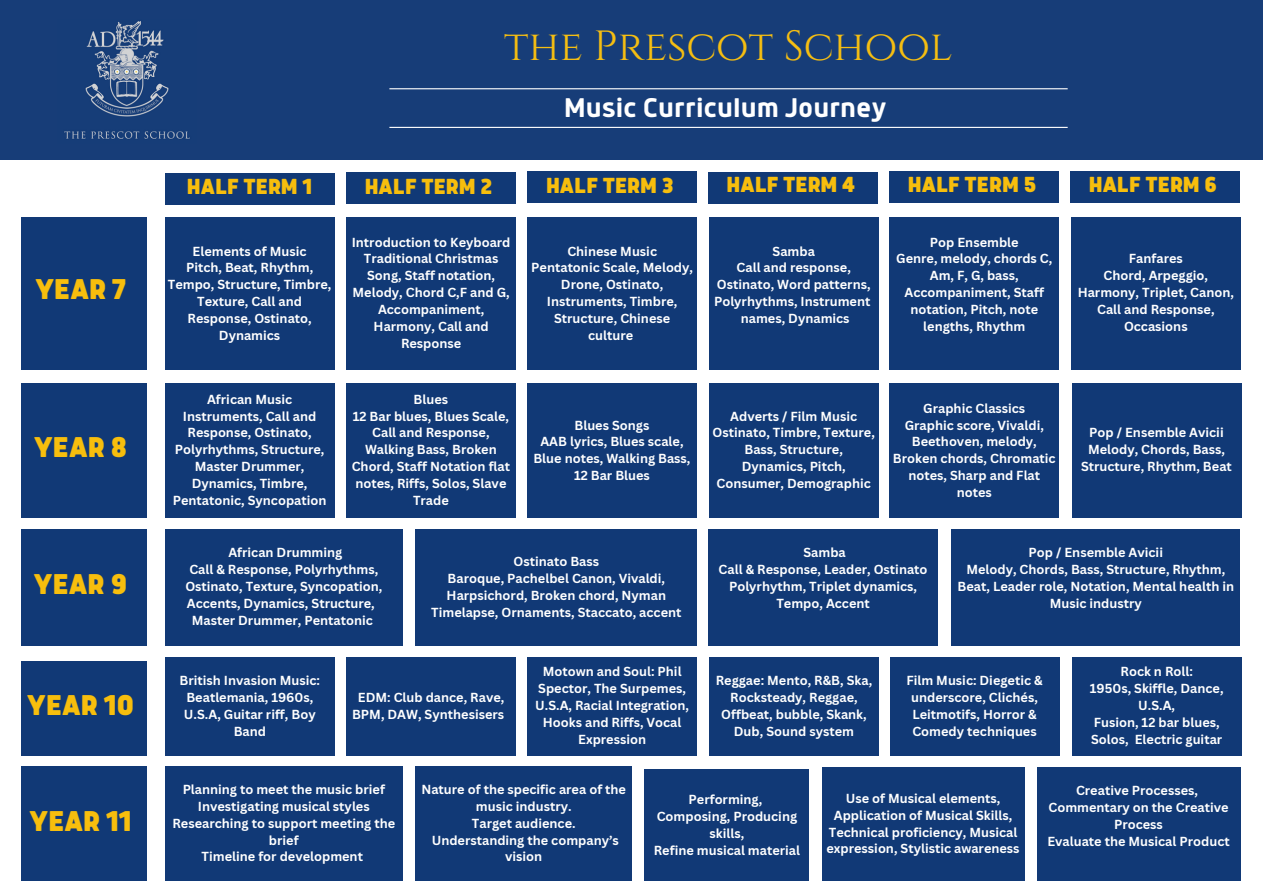
<style>
.page{position:relative;width:1263px;height:894px;background:#fff}
.page>*{position:absolute;margin:0;border:0;box-sizing:border-box;transform-origin:0 0}
.t1{font:42.15px "Cinzel";color:#f5be12}
.t2{font:900 31.65px "Anteb";color:#f7be0d}
.t3{font:700 29.85px "Anteb";color:#fff}
.t4{font:900 24px "Anteb";color:#f7be0d}
.t5{font:700 12.75px/16.8px "Canva Sans";color:#fff;text-align:center}
</style>
<div class="page">
<div style="left:0;top:0;width:1262px;height:159px;background:#173d78"></div>
<hr style="left:389px;top:88px;width:679px;height:1px;background:#fff">
<hr style="left:389px;top:127px;width:679px;height:1px;background:#fff">
<div style="left:21px;top:217px;width:125px;height:153px;background:#0c3573"></div>
<div style="left:165px;top:173px;width:170px;height:32px;background:#0c3573"></div>
<div style="left:346px;top:172px;width:170px;height:31px;background:#0c3573"></div>
<div style="left:527px;top:172px;width:170px;height:31px;background:#0c3573"></div>
<div style="left:708px;top:172px;width:170px;height:31px;background:#0c3573"></div>
<div style="left:889px;top:172px;width:170px;height:31px;background:#0c3573"></div>
<div style="left:1070px;top:172px;width:170px;height:31px;background:#0c3573"></div>
<div style="left:165px;top:217px;width:170px;height:153px;background:#0c3573"></div>
<div style="left:346px;top:217px;width:170px;height:153px;background:#0c3573"></div>
<div style="left:527px;top:217px;width:170px;height:153px;background:#0c3573"></div>
<div style="left:709px;top:217px;width:170px;height:153px;background:#0c3573"></div>
<div style="left:889px;top:217px;width:170px;height:153px;background:#0c3573"></div>
<div style="left:1071px;top:217px;width:170px;height:153px;background:#0c3573"></div>
<div style="left:21px;top:383px;width:125px;height:134px;background:#0c3573"></div>
<div style="left:346px;top:383px;width:170px;height:134px;background:#0c3573"></div>
<div style="left:165px;top:383px;width:170px;height:134px;background:#0c3573"></div>
<div style="left:527px;top:383px;width:170px;height:134px;background:#0c3573"></div>
<div style="left:709px;top:383px;width:170px;height:134px;background:#0c3573"></div>
<div style="left:889px;top:383px;width:170px;height:134px;background:#0c3573"></div>
<div style="left:1072px;top:383px;width:169px;height:134px;background:#0c3573"></div>
<div style="left:21px;top:529px;width:125px;height:116px;background:#0c3573"></div>
<div style="left:165px;top:529px;width:238px;height:116px;background:#0c3573"></div>
<div style="left:416px;top:529px;width:281px;height:116px;background:#0c3573"></div>
<div style="left:708px;top:529px;width:230px;height:116px;background:#0c3573"></div>
<div style="left:951px;top:529px;width:289px;height:116px;background:#0c3573"></div>
<div style="left:21px;top:661px;width:125px;height:94px;background:#0c3573"></div>
<div style="left:346px;top:657px;width:170px;height:98px;background:#0c3573"></div>
<div style="left:165px;top:657px;width:170px;height:98px;background:#0c3573"></div>
<div style="left:527px;top:657px;width:170px;height:98px;background:#0c3573"></div>
<div style="left:709px;top:657px;width:170px;height:98px;background:#0c3573"></div>
<div style="left:890px;top:657px;width:169px;height:98px;background:#0c3573"></div>
<div style="left:1072px;top:657px;width:170px;height:98px;background:#0c3573"></div>
<div style="left:21px;top:766px;width:125px;height:114px;background:#0c3573"></div>
<div style="left:165px;top:766px;width:238px;height:114px;background:#0c3573"></div>
<div style="left:415px;top:766px;width:217px;height:114px;background:#0c3573"></div>
<div style="left:644px;top:769px;width:165px;height:111px;background:#0c3573"></div>
<div style="left:822px;top:767px;width:202px;height:113px;background:#0c3573"></div>
<div style="left:1037px;top:767px;width:203px;height:113px;background:#0c3573"></div>
<img style="left:64px;top:21px;width:126px;height:118px">
<p class="t1" style="left:504px;top:17px;width:450px">the Prescot School</p>
<p class="t3" style="left:564px;top:94px;width:324px">Music Curriculum Journey</p>
<p class="t2" style="left:35px;top:275px;width:92px">YEAR 7</p>
<p class="t2" style="left:34px;top:433px;width:95px">YEAR 8</p>
<p class="t2" style="left:34px;top:570px;width:95px">YEAR 9</p>
<p class="t4" style="left:187px;top:176px;width:127px">HALF TERM 1</p>
<p class="t4" style="left:365px;top:176px;width:129px">HALF TERM 2</p>
<p class="t4" style="left:546px;top:175px;width:129px">HALF TERM 3</p>
<p class="t4" style="left:727px;top:174px;width:130px">HALF TERM 4</p>
<p class="t4" style="left:908px;top:174px;width:129px">HALF TERM 5</p>
<p class="t4" style="left:1089px;top:174px;width:130px">HALF TERM 6</p>
<p class="t5" style="left:168px;top:242px;width:165px">Elements of Music<br>Pitch, Beat, Rhythm,<br>Tempo, Structure, Timbre,<br>Texture, Call and<br>Response, Ostinato,<br>Dynamics</p>
<p class="t5" style="left:173px;top:390px;width:155px">African Music<br>Instruments, Call and<br>Response, Ostinato,<br>Polyrhythms, Structure,<br>Master Drummer,<br>Dynamics, Timbre,<br>Pentatonic, Syncopation</p>
<p class="t5" style="left:352px;top:233px;width:160px">Introduction to Keyboard<br>Traditional Christmas<br>Song, Staff notation,<br>Melody, Chord C,F and G,<br>Accompaniment,<br>Harmony, Call and<br>Response</p>
<p class="t5" style="left:531px;top:242px;width:163px">Chinese Music<br>Pentatonic Scale, Melody,<br>Drone, Ostinato,<br>Instruments, Timbre,<br>Structure, Chinese culture</p>
<p class="t5" style="left:714px;top:242px;width:158px">Samba<br>Call and response,<br>Ostinato, Word patterns,<br>Polyrhythms, Instrument names, Dynamics</p>
<p class="t5" style="left:896px;top:233px;width:158px">Pop Ensemble<br>Genre, melody, chords C,<br>Am, F, G, bass,<br>Accompaniment, Staff notation, Pitch, note lengths, Rhythm</p>
<p class="t5" style="left:352px;top:390px;width:160px">Blues<br>12 Bar blues, Blues Scale,<br>Call and Response,<br>Walking Bass, Broken<br>Chord, Staff Notation flat notes, Riffs, Solos, Slave<br>Trade</p>
<p class="t5" style="left:533px;top:416px;width:159px">Blues Songs<br>AAB lyrics, Blues scale,<br>Blue notes, Walking Bass,<br>12 Bar Blues</p>
<p class="t5" style="left:712px;top:407px;width:164px">Adverts / Film Music<br>Ostinato, Timbre, Texture,<br>Bass, Structure,<br>Dynamics, Pitch,<br>Consumer, Demographic</p>
<p class="t5" style="left:893px;top:399px;width:164px">Graphic Classics<br>Graphic score, Vivaldi,<br>Beethoven, melody,<br>Broken chords, Chromatic notes, Sharp and Flat notes</p>
<p class="t5" style="left:1078px;top:250px;width:158px">Fanfares<br>Chord, Arpeggio,<br>Harmony, Triplet, Canon,<br>Call and Response,<br>Occasions</p>
<p class="t5" style="left:1081px;top:424px;width:152px">Pop / Ensemble Avicii<br>Melody, Chords, Bass,<br>Structure, Rhythm, Beat</p>
<p class="t5" style="left:185px;top:544px;width:198px">African Drumming<br>Call &amp; Response, Polyrhythms,<br>Ostinato, Texture, Syncopation,<br>Accents, Dynamics, Structure,<br>Master Drummer, Pentatonic</p>
<p class="t5" style="left:431px;top:553px;width:252px">Ostinato Bass<br>Baroque, Pachelbel Canon, Vivaldi,<br>Harpsichord, Broken chord, Nyman<br>Timelapse, Ornaments, Staccato, accent</p>
<p class="t5" style="left:719px;top:544px;width:210px">Samba<br>Call &amp; Response, Leader, Ostinato<br>Polyrhythm, Triplet dynamics,<br>Tempo, Accent</p>
<p class="t5" style="left:957px;top:544px;width:278px">Pop / Ensemble Avicii<br>Melody, Chords, Bass, Structure, Rhythm,<br>Beat, Leader role, Notation, Mental health in<br>Music industry</p>
<p class="t5" style="left:180px;top:671px;width:142px">British Invasion Music:<br>Beatlemania, 1960s,<br>U.S.A, Guitar riff, Boy<br>Band</p>
<p class="t5" style="left:535px;top:662px;width:155px">Motown and Soul: Phil<br>Spector, The Surpemes,<br>U.S.A, Racial Integration,<br>Hooks and Riffs, Vocal<br>Expression</p>
<p class="t5" style="left:716px;top:671px;width:158px">Reggae: Mento, R&amp;B, Ska,<br>Rocksteady, Reggae,<br>Offbeat, bubble, Skank,<br>Dub, Sound system</p>
<p class="t5" style="left:906px;top:671px;width:138px">Film Music: Diegetic &amp; underscore, Clichés,<br>Leitmotifs, Horror &amp;<br>Comedy techniques</p>
<p class="t5" style="left:1090px;top:662px;width:135px">Rock n Roll:<br>1950s, Skiffle, Dance,<br>U.S.A,<br>Fusion, 12 bar blues,<br>Solos, Electric guitar</p>
<p class="t2" style="left:27px;top:691px;width:109px">YEAR 10</p>
<p class="t5" style="left:352px;top:688px;width:154px">EDM: Club dance, Rave,<br>BPM, DAW, Synthesisers</p>
<p class="t2" style="left:29px;top:806px;width:104px">YEAR 11</p>
<p class="t5" style="left:172px;top:780px;width:224px">Planning to meet the music brief<br>Investigating musical styles<br>Researching to support meeting the brief<br>Timeline for development</p>
<p class="t5" style="left:421px;top:780px;width:206px">Nature of the specific area of the music industry.<br>Target audience.<br>Understanding the company’s vision</p>
<p class="t5" style="left:654px;top:790px;width:148px">Performing,<br>Composing, Producing skills,<br>Refine musical material</p>
<p class="t5" style="left:826px;top:789px;width:195px">Use of Musical elements,<br>Application of Musical Skills,<br>Technical proficiency, Musical expression, Stylistic awareness</p>
<p class="t5" style="left:1047px;top:781px;width:184px">Creative Processes,<br>Commentary on the Creative<br>Process<br>Evaluate the Musical Product</p>
</div>
